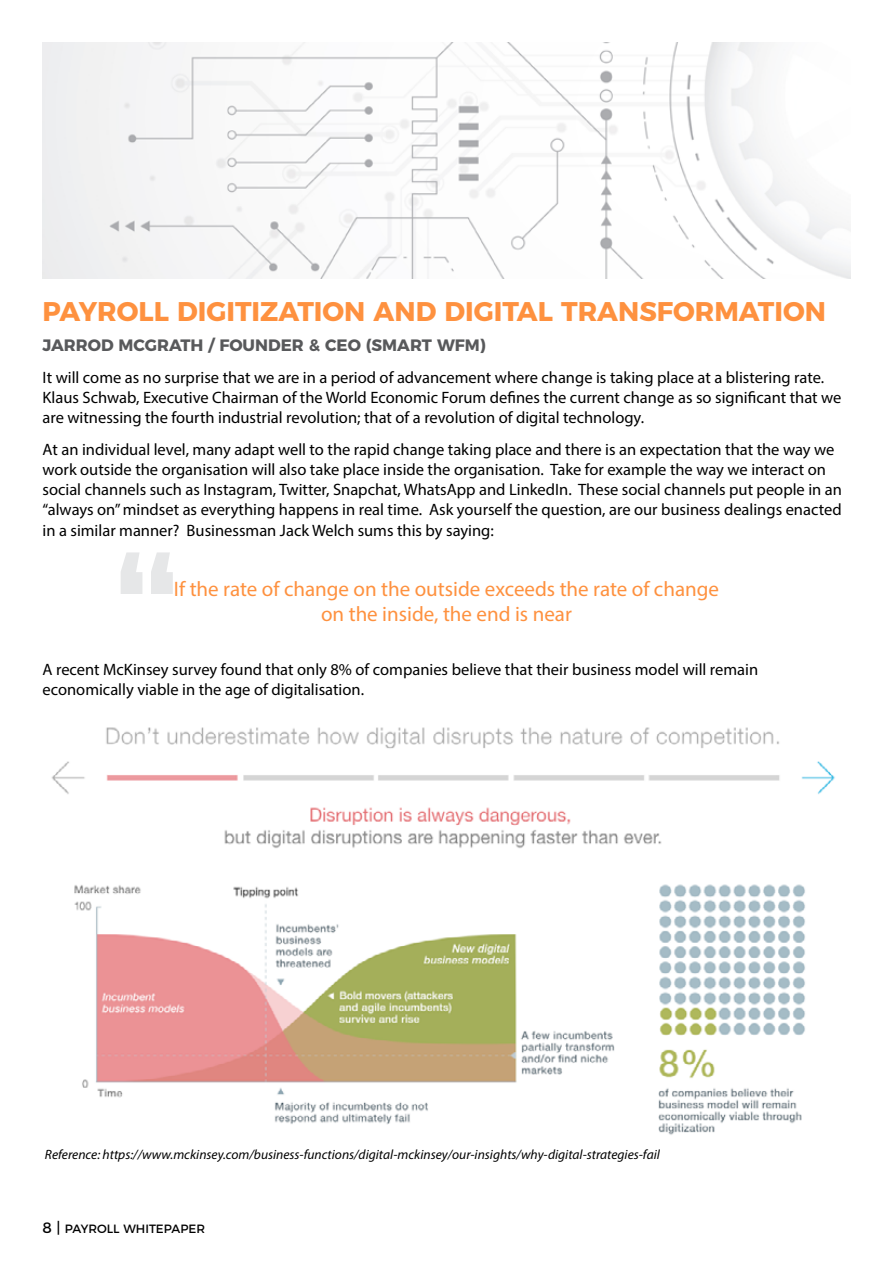
<style>
.page{position:relative;width:893px;height:1263px;background:#fff}
.page>*{position:absolute;margin:0;border:0;box-sizing:border-box;transform-origin:0 0}
.t1{font:700 161.4px "Raleway";color:#e6e7e8}
.t2{font:700 27px "Montserrat";color:#fe913f}
.t3{font:21px/25.2px "Myriad Pro";color:#fe913f;text-align:center}
.t4{font:16.5px/19.8px "Myriad Pro";color:#000}
.t5{font:700 16.5px "Montserrat";color:#58595b}
.t6{font:italic 13.5px "Myriad Pro";color:#000}
.t7{font:12px "Montserrat";color:#000}
.s1{font-size:15px}
</style>
<div class="page">
<img style="left:43px;top:43px;width:807px;height:236px">
<img style="left:51px;top:727px;width:784px;height:408px">
<h2 class="t2" style="left:43px;top:289px;width:785px">PAYROLL DIGITIZATION AND DIGITAL TRANSFORMATION</h2>
<p class="t5" style="left:43px;top:331px;width:445px">JARROD MCGRATH / FOUNDER &amp; CEO (SMART WFM )</p>
<p class="t4" style="left:43px;top:368px;width:800px">It will come as no surprise that we are in a period of advancement where change is taking place at a blistering rate.<br>Klaus Schwab, Executive Chairman of the World Economic Forum defines the current change as so significant that we are witnessing the fourth industrial revolution; that of a revolution of digital technology.</p>
<p class="t4" style="left:43px;top:440px;width:801px">At an individual level, many adapt well to the rapid change taking place and there is an expectation that the way we work outside the organisation will also take place inside the organisation. Take for example the way we interact on social channels such as Instagram, Twitter, Snapchat, WhatsApp and LinkedIn. These social channels put people in an “always on” mindset as everything happens in real time. Ask yourself the question, are our business dealings enacted</p>
<p class="t4" style="left:43px;top:521px;width:453px">in a similar manner? Businessman Jack Welch sums this by saying:</p>
<h1 class="t1" style="left:112px;top:521px;width:72px">“</h1>
<p class="t3" style="left:174px;top:576px;width:547px">If the rate of change on the outside exceeds the rate of change on the inside, the end is near</p>
<p class="t4" style="left:43px;top:660px;width:717px">A recent McKinsey survey found that only 8% of companies believe that their business model will remain economically viable in the age of digitalisation.</p>
<p class="t6" style="left:45px;top:1146px;width:616px">Reference: https://www.mckinsey.com/business-functions/digital-mckinsey/our-insights/why-digital-strategies-fail</p>
<p class="t7" style="left:43px;top:1219px;width:164px"><span class="s1">8 |</span> PAYROLL WHITEPAPER</p>
</div>
